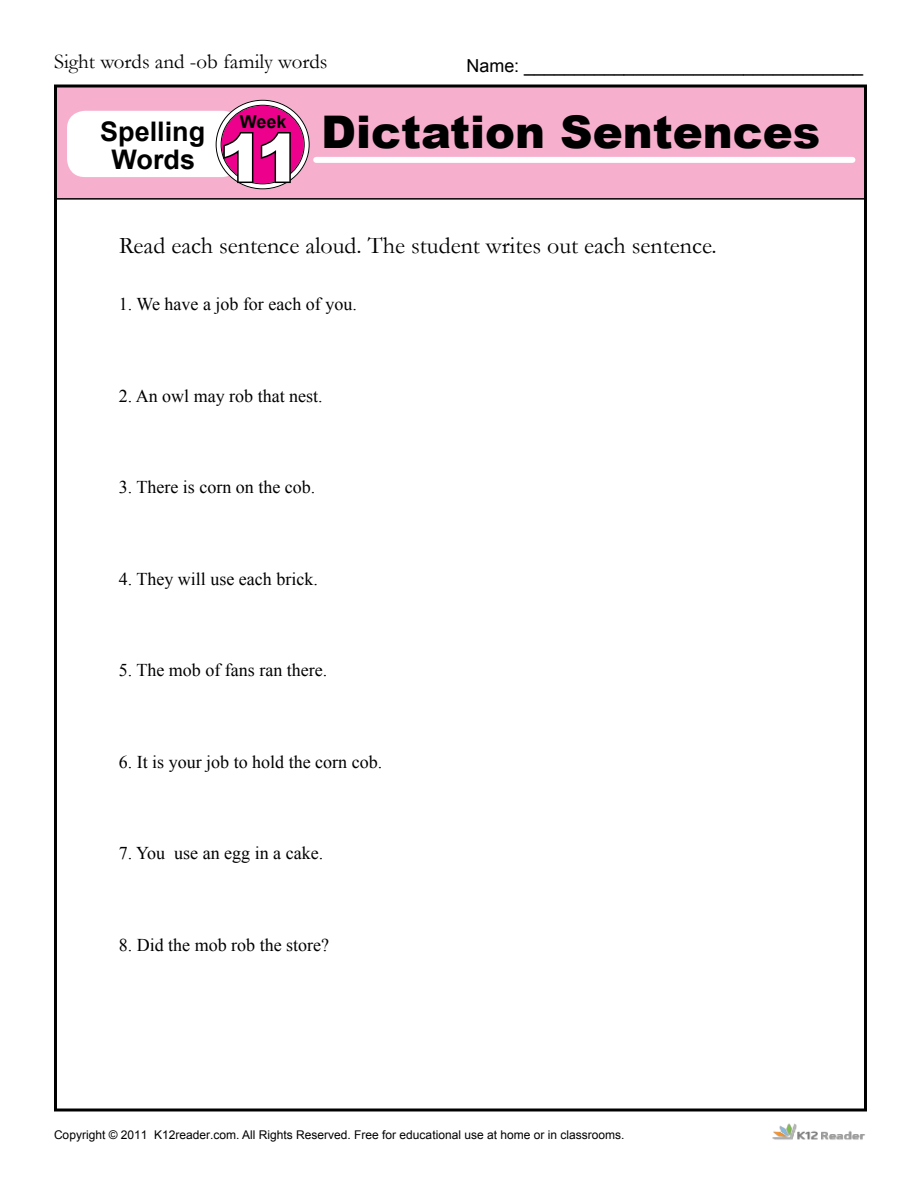
<style>
.page{position:relative;width:918px;height:1188px;background:#fff}
.page>*{position:absolute;margin:0;border:0;box-sizing:border-box;transform-origin:0 0}
.t1{font:900 66px "Arial";color:#fff}
.t2{font:900 45px "Arial";color:#000}
.t3{font:700 27px/28.3px "Arial";color:#000;text-align:center}
.t4{font:24px "Garamond";color:#000}
.t5{font:21px "Garamond";color:#000}
.t6{font:18px "Times New Roman";color:#000}
.t7{font:18px "Arial";color:#000}
.t8{font:700 18px "Arial";color:#000}
.t9{font:12px "Arial";color:#000}
.s1{font-style:inherit}
</style>
<div class="page">
<div style="left:55px;top:86px;width:810px;height:113px;background:#f6b0ce"></div>
<div style="left:54px;top:86px;width:812px;height:114px;border:2px solid #000"></div>
<div style="left:67px;top:111px;width:173px;height:66px;background:#fff;border-radius:18px"></div>
<svg style="left:219px;top:103px;width:88px;height:83px;background:#e1178f"></svg>
<div style="left:216px;top:100px;width:94px;height:89px;border:6px solid #fff;border-radius:50%"></div>
<div style="left:316px;top:157px;width:536px;height:6px;background:#fff"></div>
<svg style="left:222px;top:130px;width:70px;height:55px;background:#af1470"></svg>
<img style="left:772px;top:1123px;width:93px;height:17px">
<p class="t5" style="left:54px;top:47px;width:275px">Sight words and -ob family words</p>
<p class="t7" style="left:466px;top:53px;width:398px">Name: __________________________________</p>
<h3 class="t3" style="left:100px;top:118px;width:107px">Spelling<br>Words</h3>
<h2 class="t2" style="left:321px;top:99px;width:501px">Dictation Sentences</h2>
<p class="t8" style="left:240px;top:110px;width:48px">Week</p>
<h1 class="t1" style="left:219px;top:110px;width:83px">11</h1>
<h3 class="t4" style="left:119px;top:229px;width:599px">Read each sentence aloud. The student writes out each sentence.</h3>
<p class="t6" style="left:119px;top:292px;width:240px">1. We have a job for each of you.</p>
<p class="t6" style="left:119px;top:384px;width:205px">2. An owl may rob that nest.</p>
<p class="t6" style="left:119px;top:475px;width:198px">3. There is corn on the cob.</p>
<p class="t6" style="left:119px;top:567px;width:201px">4. They will use each brick.</p>
<p class="t6" style="left:119px;top:658px;width:210px">5. The mob of fans ran there.</p>
<p class="t6" style="left:119px;top:750px;width:265px">6. It is your job to hold the corn cob.</p>
<p class="t6" style="left:119px;top:841px;width:206px">7. You use an egg in a cake.</p>
<p class="t6" style="left:119px;top:933px;width:212px">8. Did the mob rob the store?</p>
<p class="t9" style="left:54px;top:1127px;width:572px">Copyright © 201<span class="s1">1</span> K12reader.com. All Rights Reserved. Free for educational use at home or in classrooms.</p>
</div>
